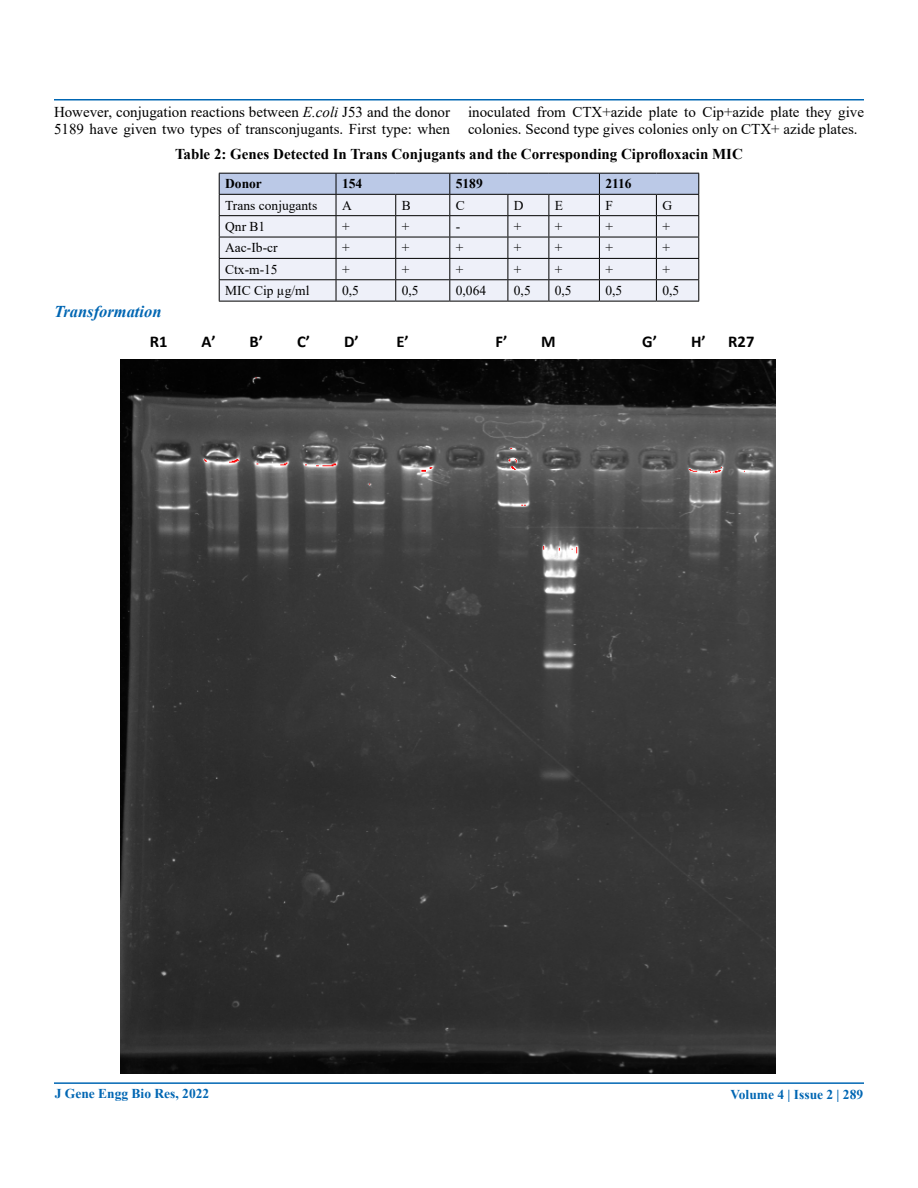
<style>
.page{position:relative;width:918px;height:1188px;background:#fff}
.page>*{position:absolute;margin:0;border:0;box-sizing:border-box;transform-origin:0 0}
.t1{font:700 16.5px "Calibri";color:#000}
.t2{font:italic 700 16.5px "Times New Roman";color:#0066b3}
.t3{font:15px/17.2px "Times New Roman";color:#000}
.t4{font:700 15px "Times New Roman";color:#000}
.t5{font:13.5px "Times New Roman";color:#000}
.t6{font:700 13.5px "Times New Roman";color:#0066b3}
.t7{font:700 13.5px "Times New Roman";color:#000}
.s1{font-style:italic}
</style>
<div class="page">
<hr style="left:54px;top:99px;width:810px;height:1px;background:#0066b3">
<hr style="left:54px;top:1082px;width:810px;height:2px;background:#0066b3">
<svg style="left:219px;top:173px;width:480px;height:128px;background:#d3d7e2"></svg>
<hr style="left:219px;top:301px;width:117px;height:1px;background:#000">
<hr style="left:336px;top:301px;width:60px;height:1px;background:#000">
<hr style="left:396px;top:301px;width:54px;height:1px;background:#000">
<hr style="left:450px;top:301px;width:58px;height:1px;background:#000">
<hr style="left:508px;top:301px;width:41px;height:1px;background:#000">
<hr style="left:549px;top:301px;width:50px;height:1px;background:#000">
<hr style="left:599px;top:301px;width:57px;height:1px;background:#000">
<hr style="left:656px;top:301px;width:43px;height:1px;background:#000">
<img style="left:121px;top:360px;width:654px;height:713px">
<p class="t3" style="left:54px;top:102px;width:398px">However, conjugation reactions between <span class="s1">E.coli</span> J53 and the donor<br>5189 have given two types of transconjugants. First type: when</p>
<p class="t3" style="left:468px;top:102px;width:398px">inoculated from CTX+azide plate to Cip+azide plate they give colonies. Second type gives colonies only on CTX+ azide plates.</p>
<p class="t4" style="left:175px;top:143px;width:569px">Table 2: Genes Detected In Trans Conjugants and the Corresponding Ciprofloxacin MIC</p>
<p class="t7" style="left:225px;top:174px;width:38px">Donor</p>
<p class="t7" style="left:342px;top:174px;width:22px">154</p>
<p class="t7" style="left:456px;top:174px;width:28px">5189</p>
<p class="t7" style="left:605px;top:174px;width:28px">2116</p>
<p class="t5" style="left:225px;top:196px;width:94px">Trans conjugants</p>
<p class="t5" style="left:342px;top:196px;width:11px">A</p>
<p class="t5" style="left:402px;top:196px;width:11px">B</p>
<p class="t5" style="left:456px;top:196px;width:11px">C</p>
<p class="t5" style="left:514px;top:196px;width:11px">D</p>
<p class="t5" style="left:555px;top:196px;width:10px">E</p>
<p class="t5" style="left:605px;top:196px;width:9px">F</p>
<p class="t5" style="left:662px;top:196px;width:11px">G</p>
<p class="t5" style="left:225px;top:217px;width:42px">Qnr B1</p>
<p class="t5" style="left:342px;top:217px;width:9px">+</p>
<p class="t5" style="left:402px;top:217px;width:9px">+</p>
<p class="t5" style="left:456px;top:217px;width:6px">-</p>
<p class="t5" style="left:514px;top:217px;width:9px">+</p>
<p class="t5" style="left:555px;top:217px;width:9px">+</p>
<p class="t5" style="left:605px;top:217px;width:9px">+</p>
<p class="t5" style="left:662px;top:217px;width:9px">+</p>
<p class="t5" style="left:225px;top:238px;width:54px">Aac-Ib-cr</p>
<p class="t5" style="left:342px;top:238px;width:9px">+</p>
<p class="t5" style="left:402px;top:238px;width:9px">+</p>
<p class="t5" style="left:456px;top:238px;width:9px">+</p>
<p class="t5" style="left:514px;top:238px;width:9px">+</p>
<p class="t5" style="left:555px;top:238px;width:9px">+</p>
<p class="t5" style="left:605px;top:238px;width:9px">+</p>
<p class="t5" style="left:662px;top:238px;width:9px">+</p>
<p class="t5" style="left:225px;top:260px;width:54px">Ctx-m-15</p>
<p class="t5" style="left:342px;top:260px;width:9px">+</p>
<p class="t5" style="left:402px;top:260px;width:9px">+</p>
<p class="t5" style="left:456px;top:260px;width:9px">+</p>
<p class="t5" style="left:514px;top:260px;width:9px">+</p>
<p class="t5" style="left:555px;top:260px;width:9px">+</p>
<p class="t5" style="left:605px;top:260px;width:9px">+</p>
<p class="t5" style="left:662px;top:260px;width:9px">+</p>
<p class="t5" style="left:225px;top:281px;width:86px">MIC Cip µg/ml</p>
<p class="t5" style="left:342px;top:281px;width:18px">0,5</p>
<p class="t5" style="left:402px;top:281px;width:18px">0,5</p>
<p class="t5" style="left:456px;top:281px;width:32px">0,064</p>
<p class="t5" style="left:514px;top:281px;width:18px">0,5</p>
<p class="t5" style="left:555px;top:281px;width:18px">0,5</p>
<p class="t5" style="left:605px;top:281px;width:18px">0,5</p>
<p class="t5" style="left:662px;top:281px;width:18px">0,5</p>
<p class="t2" style="left:54px;top:300px;width:109px">Transformation</p>
<p class="t1" style="left:150px;top:330px;width:19px">R1</p>
<p class="t1" style="left:201px;top:330px;width:16px">A’</p>
<p class="t1" style="left:250px;top:330px;width:15px">B’</p>
<p class="t1" style="left:297px;top:330px;width:15px">C’</p>
<p class="t1" style="left:344px;top:330px;width:16px">D’</p>
<p class="t1" style="left:397px;top:330px;width:14px">E’</p>
<p class="t1" style="left:495px;top:330px;width:13px">F’</p>
<p class="t1" style="left:541px;top:330px;width:16px">M</p>
<p class="t1" style="left:642px;top:330px;width:16px">G’</p>
<p class="t1" style="left:691px;top:330px;width:16px">H’</p>
<p class="t1" style="left:728px;top:330px;width:28px">R27</p>
<p class="t6" style="left:55px;top:1084px;width:156px">J Gene Engg Bio Res, 2022</p>
<p class="t6" style="left:730px;top:1085px;width:134px">Volume 4 | Issue 2 | 289</p>
</div>
